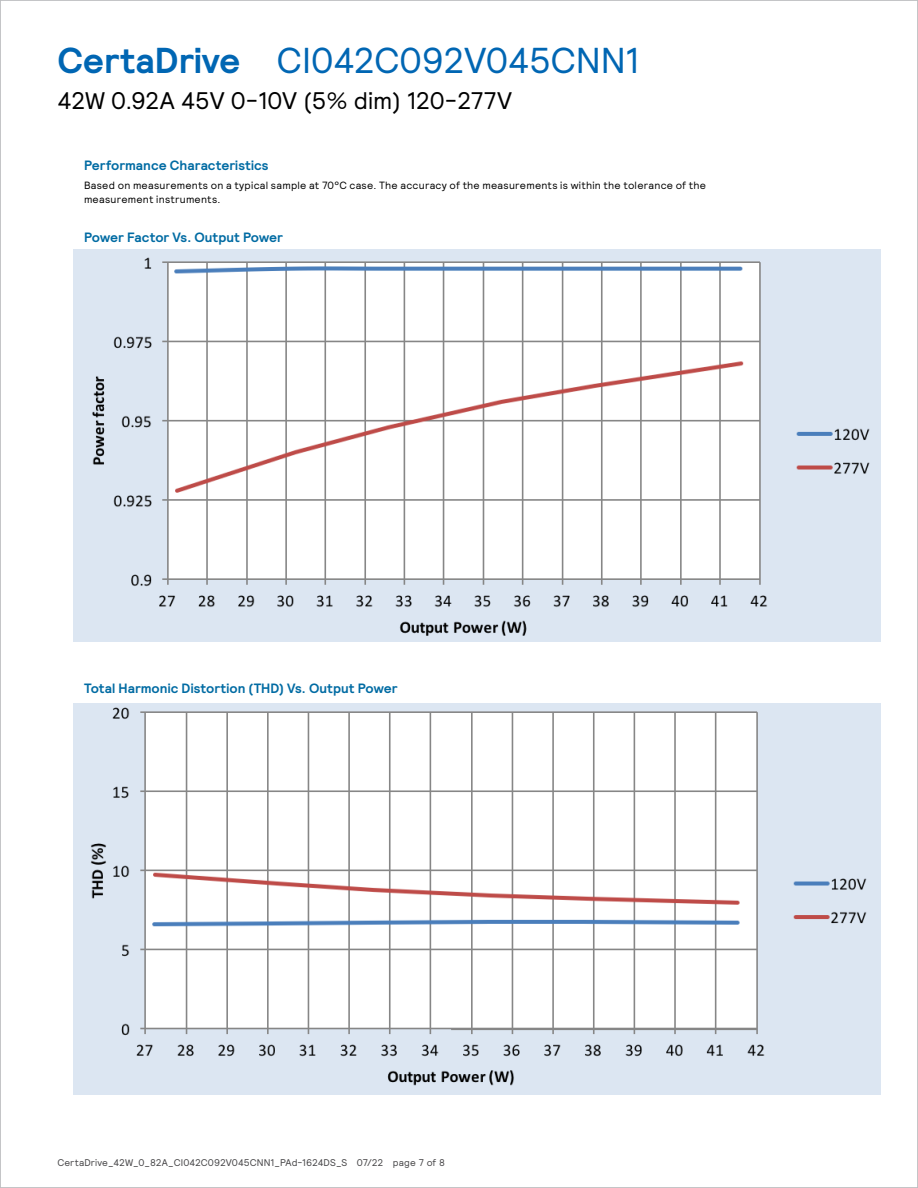
<style>
.page{position:relative;width:918px;height:1188px;background:#fff}
.page>*{position:absolute;margin:0;border:0;box-sizing:border-box;transform-origin:0 0}
.t1{font:36px "Signify Relative";letter-spacing:-.01em;color:#0066b3}
.t2{font:24px "Signify Relative";letter-spacing:-.005em;color:#000}
.t3{font:700 13.5px "Signify Relative";color:#006ba3}
.t4{font:10.5px/13.5px "Signify Relative";letter-spacing:.025em;color:#000}
.t5{font:9.75px "Signify Relative";letter-spacing:.01em;color:#464547}
.s1{font-weight:700}
</style>
<div class="page">
<img style="left:74px;top:250px;width:806px;height:392px">
<img style="left:74px;top:704px;width:806px;height:391px">
<h1 class="t1" style="left:57px;top:37px;width:583px"><span class="s1">CertaDrive</span> CI042C092V045CNN1</h1>
<h2 class="t2" style="left:57px;top:85px;width:456px">42W 0.92A 45V 0-10V (5% dim) 120-277V</h2>
<p class="t3" style="left:84px;top:156px;width:186px">Performance Characteristics</p>
<p class="t4" style="left:84px;top:178px;width:624px">Based on measurements on a typical sample at 70°C case. The accuracy of the measurements is within the tolerance of the measurement instruments.</p>
<p class="t3" style="left:84px;top:228px;width:201px">Power Factor Vs. Output Power</p>
<p class="t3" style="left:84px;top:679px;width:315px">Total Harmonic Distortion (THD) Vs. Output Power</p>
<p class="t5" style="left:57px;top:1156px;width:389px">CertaDrive_42W_0_82A_CI042C092V045CNN1_PAd-1624DS_S 07/22 page 7 of 8</p>
</div>
